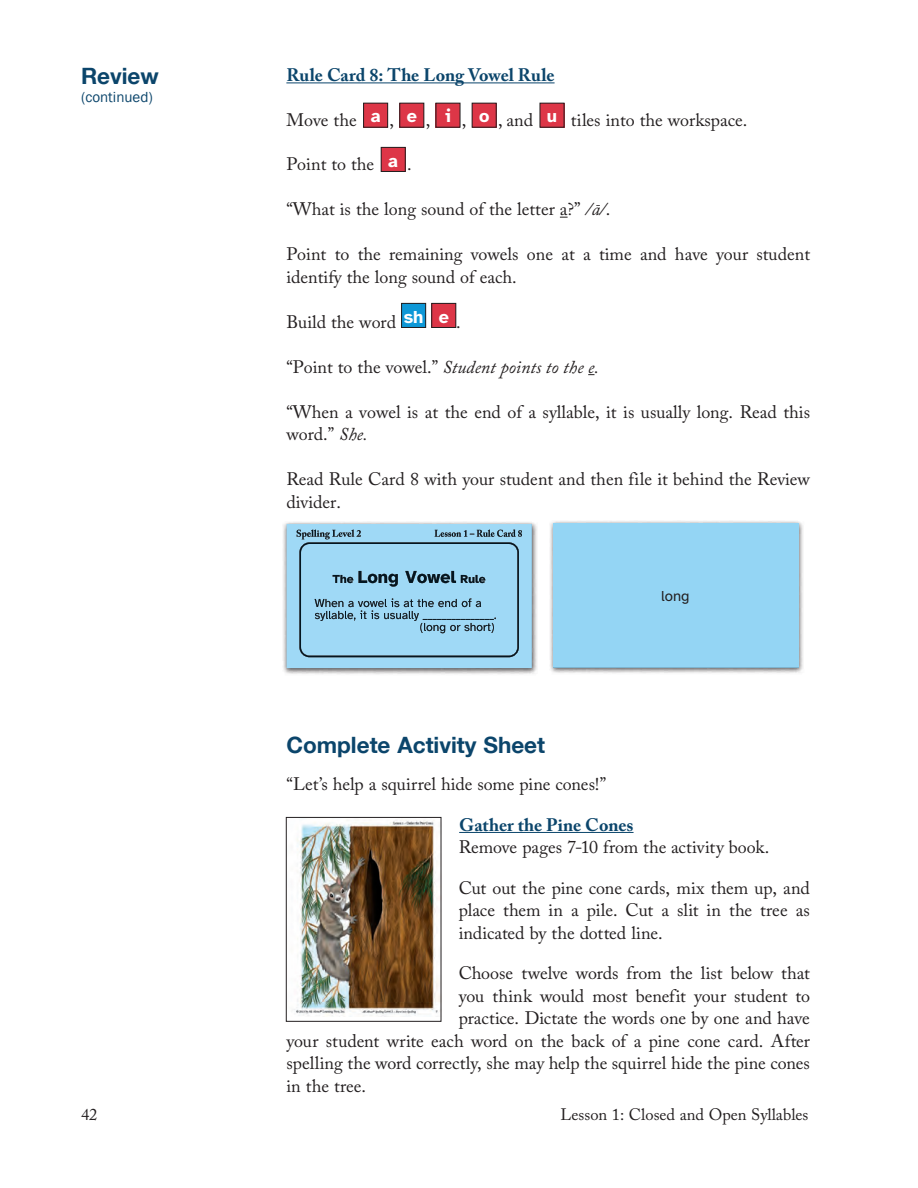
<style>
.page{position:relative;width:918px;height:1188px;background:#fff}
.page>*{position:absolute;margin:0;border:0;box-sizing:border-box;transform-origin:0 0}
.t1{font:700 22.5px "Helvetica Neue LT Com";color:#0b456b}
.t2{font:18px/22.5px "Adobe Caslon Pro";color:#231f20}
.t3{font:700 18px "Adobe Caslon Pro";color:#0b456b}
.t4{font:italic 18px "Adobe Caslon Pro";color:#231f20}
.t5{font:16.5px "Adobe Caslon Pro";color:#231f20}
.t6{font:15px "Franklin Gothic";color:#0b456b}
.t7{font:15px "Atkinson Hyperlegible";color:#231f20}
.s1{font-style:italic}
.s2{font-style:normal}
</style>
<div class="page">
<hr style="left:286px;top:82px;width:269px;height:1px;background:#0b456b">
<hr style="left:459px;top:832px;width:175px;height:1px;background:#0b456b">
<div style="left:364px;top:103px;width:24px;height:24px;background:#dd3647"></div>
<div style="left:363px;top:103px;width:25px;height:25px;border:1px solid #231f20"></div>
<div style="left:400px;top:103px;width:24px;height:24px;background:#dd3647"></div>
<div style="left:399px;top:103px;width:25px;height:25px;border:1px solid #231f20"></div>
<div style="left:436px;top:103px;width:24px;height:24px;background:#dd3647"></div>
<div style="left:436px;top:103px;width:24px;height:25px;border:1px solid #231f20"></div>
<div style="left:472px;top:103px;width:24px;height:24px;background:#dd3647"></div>
<div style="left:472px;top:103px;width:25px;height:25px;border:1px solid #231f20"></div>
<div style="left:540px;top:103px;width:24px;height:24px;background:#dd3647"></div>
<div style="left:540px;top:103px;width:24px;height:25px;border:1px solid #231f20"></div>
<div style="left:381px;top:147px;width:24px;height:24px;background:#dd3647"></div>
<div style="left:381px;top:147px;width:25px;height:25px;border:1px solid #231f20"></div>
<div style="left:402px;top:303px;width:24px;height:24px;background:#0e98d7"></div>
<div style="left:401px;top:303px;width:25px;height:25px;border:1px solid #231f20"></div>
<div style="left:432px;top:303px;width:24px;height:24px;background:#dd3647"></div>
<div style="left:431px;top:303px;width:25px;height:25px;border:1px solid #231f20"></div>
<div style="left:274px;top:515px;width:298px;height:163px;background:#231f20;opacity:.75"></div>
<div style="left:541px;top:513px;width:377px;height:164px;background:#231f20;opacity:.75"></div>
<img style="left:293px;top:820px;width:146px;height:196px">
<div style="left:286px;top:817px;width:155px;height:205px;border:1px solid #231f20"></div>
<p class="t1" style="left:81px;top:61px;width:79px">Review</p>
<p class="t6" style="left:81px;top:87px;width:73px">(continued)</p>
<p class="t3" style="left:286px;top:64px;width:270px">Rule Card 8: The Long Vowel Rule</p>
<p class="t2" style="left:286px;top:109px;width:462px">Move the <sup>a</sup> , <sup>e</sup> , <sup>i</sup> , <sup>o</sup> , and <sup>u</sup> tiles into the workspace.</p>
<p class="t2" style="left:286px;top:153px;width:127px">Point to the <sup>a</sup> .</p>
<p class="t2" style="left:286px;top:198px;width:325px">“What is the long sound of the letter a?” <span class="s1">/ā/</span>.</p>
<p class="t2" style="left:286px;top:243px;width:525px">Point to the remaining vowels one at a time and have your student identify the long sound of each.</p>
<p class="t2" style="left:286px;top:310px;width:176px">Build the word <sup>sh</sup> <sup>e</sup> .</p>
<p class="t4" style="left:286px;top:356px;width:314px"><span class="s2">“Point to the vowel.”</span> Student points to the e.</p>
<p class="t2" style="left:286px;top:400px;width:525px">“When a vowel is at the end of a syllable, it is usually long. Read this word.” <span class="s1">She.</span></p>
<p class="t2" style="left:286px;top:468px;width:525px">Read Rule Card 8 with your student and then file it behind the Review divider.</p>
<p class="t7" style="left:661px;top:588px;width:30px">long</p>
<p class="t1" style="left:286px;top:730px;width:260px">Complete Activity Sheet</p>
<p class="t2" style="left:286px;top:773px;width:321px">“Let’s help a squirrel hide some pine cones!”</p>
<p class="t3" style="left:459px;top:814px;width:176px">Gather the Pine Cones</p>
<p class="t2" style="left:459px;top:836px;width:312px">Remove pages 7-10 from the activity book.</p>
<p class="t2" style="left:459px;top:876px;width:353px;text-align:justify">Cut out the pine cone cards, mix them up, and place them in a pile. Cut a slit in the tree as indicated by the dotted line.</p>
<p class="t2" style="left:459px;top:962px;width:353px">Choose twelve words from the list below that</p>
<p class="t2" style="left:459px;top:984px;width:353px">you think would most benefit your student to</p>
<p class="t2" style="left:459px;top:1007px;width:353px">practice. Dictate the words one by one and have</p>
<p class="t2" style="left:286px;top:1029px;width:525px">your student write each word on the back of a pine cone card. After</p>
<p class="t2" style="left:286px;top:1052px;width:525px">spelling the word correctly, she may help the squirrel hide the pine cones</p>
<p class="t2" style="left:286px;top:1074px;width:81px">in the tree.</p>
<p class="t5" style="left:81px;top:1104px;width:18px">42</p>
<p class="t5" style="left:561px;top:1104px;width:249px">Lesson 1: Closed and Open Syllables</p>
</div>
